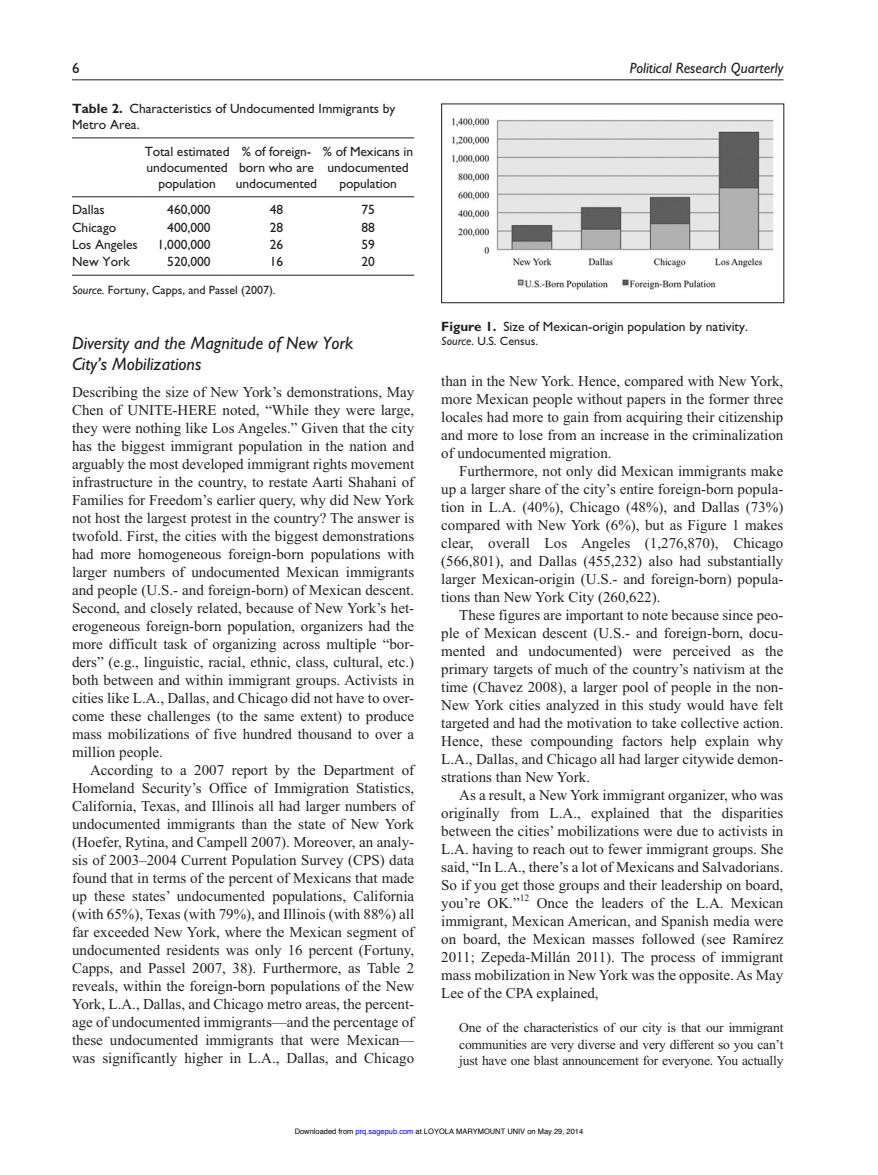
<style>
.page{position:relative;width:878px;height:1175px;background:#fff}
.page>*{position:absolute;margin:0;border:0;box-sizing:border-box;transform-origin:0 0}
.t1{font:italic 18px/21px "Gill Sans Std";color:#231f20}
.t2{font:15px/18px "Times New Roman";color:#231f20;text-align:justify}
.t3{font:italic 15px "Gill Sans Std";color:#231f20}
.t4{font:15px "Gill Sans Std";color:#231f20}
.t5{font:13.5px/15.8px "Gill Sans Std";color:#231f20;text-align:center}
.t6{font:13.5px/16.5px "Times New Roman";letter-spacing:-.015em;color:#231f20;text-align:justify}
.t7{font:12px "Gill Sans Std";color:#231f20}
.t8{font:9.75px "Times New Roman";color:#231f20}
.t9{font:7.5px "Helvetica";color:#000}
.s1{font-weight:700}
.s2{font-style:italic}
.s3{color:#00f}
</style>
<div class="page">
<hr style="left:72px;top:80px;width:711px;height:1px;background:#231f20">
<hr style="left:72px;top:137px;width:342px;height:1px;background:#231f20">
<hr style="left:72px;top:196px;width:68px;height:1px;background:#231f20">
<hr style="left:140px;top:196px;width:91px;height:1px;background:#231f20">
<hr style="left:231px;top:196px;width:88px;height:1px;background:#231f20">
<hr style="left:319px;top:196px;width:95px;height:1px;background:#231f20">
<hr style="left:72px;top:275px;width:68px;height:1px;background:#231f20">
<hr style="left:140px;top:275px;width:91px;height:1px;background:#231f20">
<hr style="left:231px;top:275px;width:88px;height:1px;background:#231f20">
<hr style="left:319px;top:275px;width:95px;height:1px;background:#231f20">
<img style="left:452px;top:118px;width:322px;height:172px">
<div style="left:441px;top:104px;width:343px;height:199px;border:1px solid #231f20"></div>
<p class="t4" style="left:72px;top:60px;width:9px">6</p>
<p class="t3" style="left:629px;top:60px;width:155px">Political Research Quarterly</p>
<p class="t5" style="left:72px;top:100px;width:325px;text-align:left"><span class="s1">Table 2.</span> Characteristics of Undocumented Immigrants by<br>Metro Area.</p>
<p class="t5" style="left:145px;top:144px;width:86px">Total estimated undocumented population</p>
<p class="t5" style="left:236px;top:144px;width:83px">% of foreign&shy;born who are undocumented</p>
<p class="t5" style="left:323px;top:144px;width:92px">% of Mexicans in undocumented population</p>
<p class="t5" style="left:72px;top:202px;width:34px">Dallas</p>
<p class="t5" style="left:167px;top:202px;width:45px">460,000</p>
<p class="t5" style="left:270px;top:202px;width:15px">48</p>
<p class="t5" style="left:361px;top:202px;width:15px">75</p>
<p class="t5" style="left:72px;top:219px;width:46px">Chicago</p>
<p class="t5" style="left:167px;top:219px;width:45px">400,000</p>
<p class="t5" style="left:270px;top:219px;width:15px">28</p>
<p class="t5" style="left:361px;top:219px;width:15px">88</p>
<p class="t5" style="left:72px;top:237px;width:67px">Los Angeles</p>
<p class="t5" style="left:157px;top:237px;width:55px">1,000,000</p>
<p class="t5" style="left:270px;top:237px;width:15px">26</p>
<p class="t5" style="left:361px;top:237px;width:15px">59</p>
<p class="t5" style="left:72px;top:254px;width:59px">New York</p>
<p class="t5" style="left:167px;top:254px;width:45px">520,000</p>
<p class="t5" style="left:270px;top:254px;width:15px">16</p>
<p class="t5" style="left:361px;top:254px;width:15px">20</p>
<p class="t7" style="left:72px;top:283px;width:205px"><span class="s2">Source.</span> Fortuny, Capps, and Passel (2007).</p>
<p class="t1" style="left:72px;top:332px;width:283px">Diversity and the Magnitude of New York<br>City’s Mobilizations</p>
<p class="t2" style="left:72px;top:382px;width:344px">Describing the size of New York’s demonstrations, May Chen of UNITE-HERE noted, “While they were large, they were nothing like Los Angeles.” Given that the city has the biggest immigrant population in the nation and arguably the most developed immigrant rights movement infrastructure in the country, to restate Aarti Shahani of Families for Freedom’s earlier query, why did New York not host the largest protest in the country? The answer is twofold. First, the cities with the biggest demonstrations had more homogeneous foreign-born populations with larger numbers of undocumented Mexican immigrants and people (U.S.- and foreign-born) of Mexican descent.<br>Second, and closely related, because of New York’s het&shy;erogeneous foreign-born population, organizers had the more difficult task of organizing across multiple “bor&shy;ders” (e.g., linguistic, racial, ethnic, class, cultural, etc.) both between and within immigrant groups. Activists in cities like L.A., Dallas, and Chicago did not have to over&shy;come these challenges (to the same extent) to produce mass mobilizations of five hundred thousand to over a million people.</p>
<p class="t2" style="left:72px;top:760px;width:344px;text-indent:18px">According to a 2007 report by the Department of Homeland Security’s Office of Immigration Statistics, California, Texas, and Illinois all had larger numbers of undocumented immigrants than the state of New York (Hoefer, Rytina, and Campell 2007). Moreover, an analy&shy;sis of 2003–2004 Current Population Survey (CPS) data found that in terms of the percent of Mexicans that made up these states’ undocumented populations, California (with 65%), Texas (with 79%), and Illinois (with 88%) all far exceeded New York, where the Mexican segment of undocumented residents was only 16 percent (Fortuny, Capps, and Passel 2007, 38). Furthermore, as Table 2 reveals, within the foreign-born populations of the New York, L.A., Dallas, and Chicago metro areas, the percent&shy;age of undocumented immigrants—and the percentage of these undocumented immigrants that were Mexican— was significantly higher in L.A., Dallas, and Chicago</p>
<p class="t5" style="left:441px;top:318px;width:308px"><span class="s1">Figure 1.</span> Size of Mexican-origin population by nativity.</p>
<p class="t7" style="left:441px;top:334px;width:98px"><span class="s2">Source</span>. U.S. Census.</p>
<p class="t2" style="left:441px;top:371px;width:343px">than in the New York. Hence, compared with New York, more Mexican people without papers in the former three locales had more to gain from acquiring their citizenship and more to lose from an increase in the criminalization of undocumented migration.</p>
<p class="t2" style="left:441px;top:461px;width:344px;text-indent:18px">Furthermore, not only did Mexican immigrants make up a larger share of the city’s entire foreign-born popula&shy;tion in L.A. (40%), Chicago (48%), and Dallas (73%) compared with New York (6%), but as Figure 1 makes clear, overall Los Angeles (1,276,870), Chicago (566,801), and Dallas (455,232) also had substantially larger Mexican-origin (U.S.- and foreign-born) popula&shy;tions than New York City (260,622).</p>
<p class="t2" style="left:441px;top:605px;width:344px;text-indent:18px">These figures are important to note because since peo&shy;ple of Mexican descent (U.S.- and foreign-born, docu&shy;mented and undocumented) were perceived as the primary targets of much of the country’s nativism at the time (Chavez 2008), a larger pool of people in the non-New York cities analyzed in this study would have felt targeted and had the motivation to take collective action.<br>Hence, these compounding factors help explain why L.A., Dallas, and Chicago all had larger citywide demon&shy;strations than New York.</p>
<p class="t2" style="left:441px;top:785px;width:344px;text-indent:18px">As a result, a New York immigrant organizer, who was originally from L.A., explained that the disparities between the cities’ mobilizations were due to activists in L.A. having to reach out to fewer immigrant groups. She said, “In L.A., there’s a lot of Mexicans and Salvadorians.<br>So if you get those groups and their leadership on board, you’re OK.”</p>
<p class="t8" style="left:519px;top:892px;width:11px">12</p>
<p class="t2" style="left:441px;top:893px;width:343px;text-indent:95px">Once the leaders of the L.A. Mexican immigrant, Mexican American, and Spanish media were on board, the Mexican masses followed (see Ramírez 2011; Zepeda-Millán 2011). The process of immigrant mass mobilization in New York was the opposite. As May Lee of the CPA explained,</p>
<p class="t6" style="left:459px;top:1019px;width:326px">One of the characteristics of our city is that our immigrant communities are very diverse and very different so you can’t just have one blast announcement for everyone. You actually</p>
<p class="t9" style="left:295px;top:1128px;width:290px">Downloaded from <span class="s3">prq.sagepub.com</span> at LOYOLA MARYMOUNT UNIV on May 29, 2014</p>
</div>
